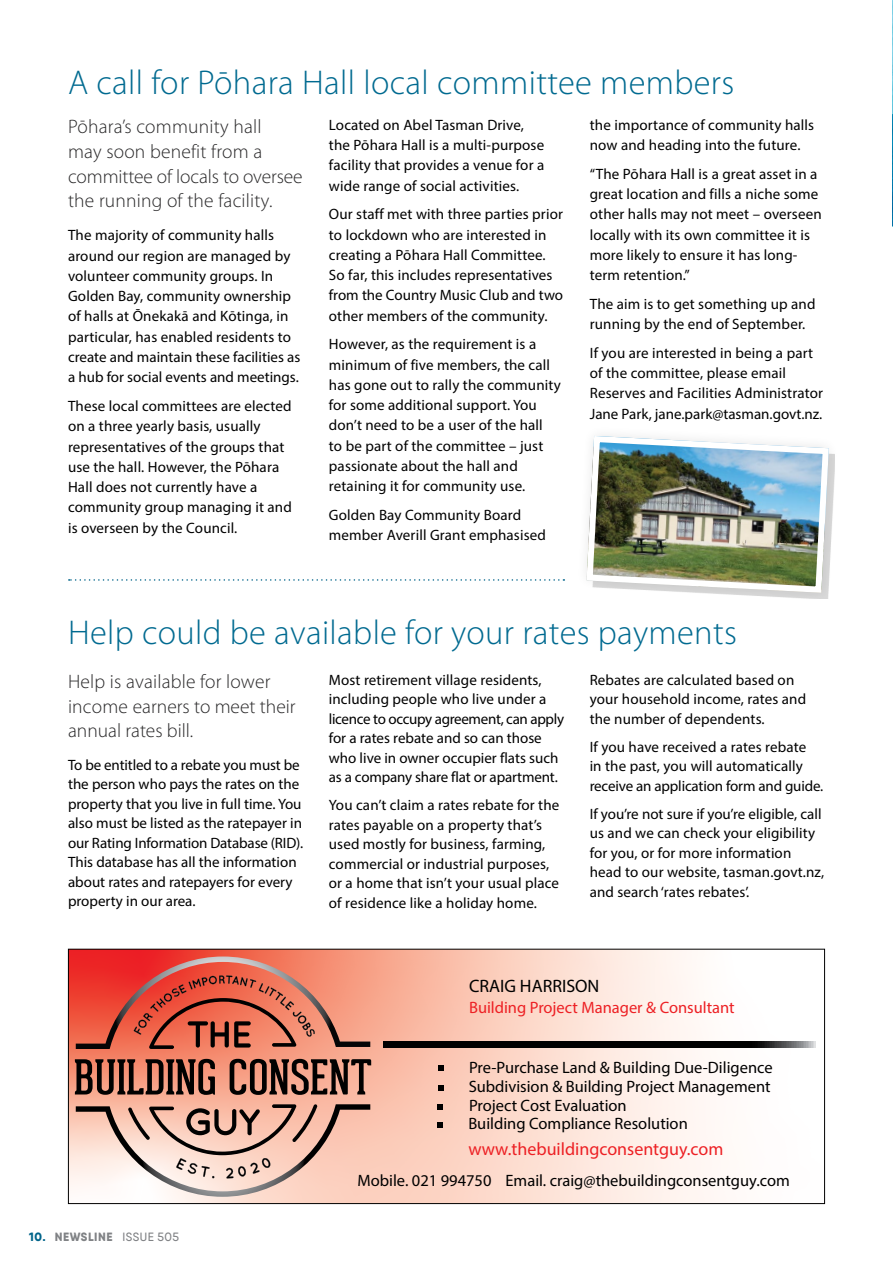
<style>
.page{position:relative;width:893px;height:1263px;background:#fff}
.page>*{position:absolute;margin:0;border:0;box-sizing:border-box;transform-origin:0 0}
.t1{font:300 34.5px "Myriad Pro";letter-spacing:.01em;color:#006a90}
.t2{font:300 19.5px/24.8px "Myriad Pro";letter-spacing:.01em;color:#292829}
.t3{font:18px "Myriad Pro";color:#ed2024}
.t4{font:18px "Myriad Pro";color:#000}
.t5{font:16.5px/18.9px "Myriad Pro";color:#000}
.t6{font:16.5px "Myriad Pro";color:#ed2024}
.t7{font:15px/20.2px "Myriad Pro";letter-spacing:.01em;color:#000}
.t8{font:800 12px "Qanelas Soft DEMO";letter-spacing:.045em;color:#808285}
.s1{color:#00648a}
.s2{font-weight:500}
</style>
<div class="page">
<img style="left:892px;top:0;width:1px;height:100px">
<svg style="left:892px;top:100px;width:1px;height:127px"></svg>
<svg style="left:69px;top:579px;width:495px;height:2px"></svg>
<svg style="left:70px;top:951px;width:746px;height:251px"></svg>
<svg style="left:438px;top:1065px;width:6px;height:6px"></svg>
<svg style="left:438px;top:1085px;width:6px;height:6px"></svg>
<svg style="left:437px;top:1104px;width:6px;height:5px"></svg>
<svg style="left:437px;top:1122px;width:6px;height:5px"></svg>
<svg style="left:75px;top:1059px;width:140px;height:36px;background:#7b4c3f"></svg>
<svg style="left:230px;top:1059px;width:141px;height:36px;background:#845b4e"></svg>
<svg style="left:76px;top:956px;width:294px;height:93px;background:#d4614f"></svg>
<svg style="left:76px;top:1104px;width:294px;height:93px;background:#d8b8ac"></svg>
<svg style="left:384px;top:1041px;width:432px;height:6px;background:#0d0d0d"></svg>
<div style="left:68px;top:949px;width:757px;height:255px;border:1px solid #000"></div>
<svg style="left:762px;top:454px;width:73px;height:145px"></svg>
<img style="left:586px;top:435px;width:246px;height:161px">
<h1 class="t1" style="left:68px;top:62px;width:668px">A call for Pōhara Hall local committee members</h1>
<h2 class="t2" style="left:68px;top:114px;width:236px">Pōhara’s community hall<br>may soon benefit from a committee of locals to oversee the running of the facility.</h2>
<p class="t7" style="left:68px;top:225px;width:234px">The majority of community halls around our region are managed by volunteer community groups. In Golden Bay, community ownership of halls at Ōnekakā and Kōtinga, in particular, has enabled residents to create and maintain these facilities as a hub for social events and meetings.</p>
<p class="t7" style="left:68px;top:396px;width:225px">These local committees are elected on a three yearly basis, usually representatives of the groups that use the hall. However, the Pōhara<br>Hall does not currently have a community group managing it and is overseen by the Council.</p>
<p class="t7" style="left:329px;top:114px;width:217px">Located on Abel Tasman Drive, the Pōhara Hall is a multi-purpose facility that provides a venue for a wide range of social activities.</p>
<p class="t7" style="left:329px;top:204px;width:236px">Our staff met with three parties prior to lockdown who are interested in creating a Pōhara Hall Committee.<br>So far, this includes representatives from the Country Music Club and two other members of the community.</p>
<p class="t7" style="left:329px;top:334px;width:233px">However, as the requirement is a minimum of five members, the call has gone out to rally the community for some additional support. You don’t need to be a user of the hall<br>to be part of the committee – just passionate about the hall and retaining it for community use.</p>
<p class="t7" style="left:329px;top:504px;width:218px">Golden Bay Community Board member Averill Grant emphasised</p>
<p class="t7" style="left:590px;top:114px;width:226px">the importance of community halls now and heading into the future.</p>
<p class="t7" style="left:590px;top:163px;width:233px">“The Pōhara Hall is a great asset in a great location and fills a niche some other halls may not meet – overseen locally with its own committee it is more likely to ensure it has long&shy;term retention.”</p>
<p class="t7" style="left:590px;top:293px;width:227px">The aim is to get something up and running by the end of September.</p>
<p class="t7" style="left:590px;top:342px;width:235px">If you are interested in being a part of the committee, please email Reserves and Facilities Administrator Jane Park, jane.park@tasman.govt.nz.</p>
<h1 class="t1" style="left:68px;top:612px;width:670px">Help could be available for your rates payments</h1>
<h2 class="t2" style="left:68px;top:669px;width:229px">Help is available for lower income earners to meet their annual rates bill.</h2>
<p class="t7" style="left:68px;top:755px;width:237px;line-height:19.5px">To be entitled to a rebate you must be the person who pays the rates on the property that you live in full time. You also must be listed as the ratepayer in our Rating Information Database (RID).<br>This database has all the information about rates and ratepayers for every property in our area.</p>
<p class="t7" style="left:329px;top:669px;width:237px;line-height:19.5px">Most retirement village residents, including people who live under a licence to occupy agreement, can apply for a rates rebate and so can those who live in owner occupier flats such as a company share flat or apartment.</p>
<p class="t7" style="left:329px;top:795px;width:232px;line-height:19.5px">You can’t claim a rates rebate for the rates payable on a property that’s used mostly for business, farming, commercial or industrial purposes, or a home that isn’t your usual place of residence like a holiday home.</p>
<p class="t7" style="left:590px;top:669px;width:218px;line-height:19.5px">Rebates are calculated based on your household income, rates and the number of dependents.</p>
<p class="t7" style="left:590px;top:736px;width:235px;line-height:19.5px">If you have received a rates rebate<br>in the past, you will automatically receive an application form and guide.</p>
<p class="t7" style="left:590px;top:803px;width:236px;line-height:19.5px">If you’re not sure if you’re eligible, call us and we can check your eligibility for you, or for more information head to our website, tasman.govt.nz, and search ‘rates rebates’.</p>
<p class="t4" style="left:469px;top:975px;width:132px">CRAIG HARRISON</p>
<p class="t6" style="left:469px;top:997px;width:267px">Building Project Manager &amp; Consultant</p>
<p class="t5" style="left:468px;top:1057px;width:306px">Pre-Purchase Land &amp; Building Due-Diligence Subdivision &amp; Building Project Management Project Cost Evaluation<br>Building Compliance Resolution</p>
<p class="t3" style="left:468px;top:1138px;width:257px">www.thebuildingconsentguy.com</p>
<p class="t8" style="left:29px;top:1231px;width:152px"><span class="s1">10.</span> NEWSLINE <span class="s2">ISSUE 505</span></p>
<p class="t5" style="left:357px;top:1170px;width:434px">Mobile. 021 994750 Email. craig@thebuildingconsentguy.com</p>
</div>
